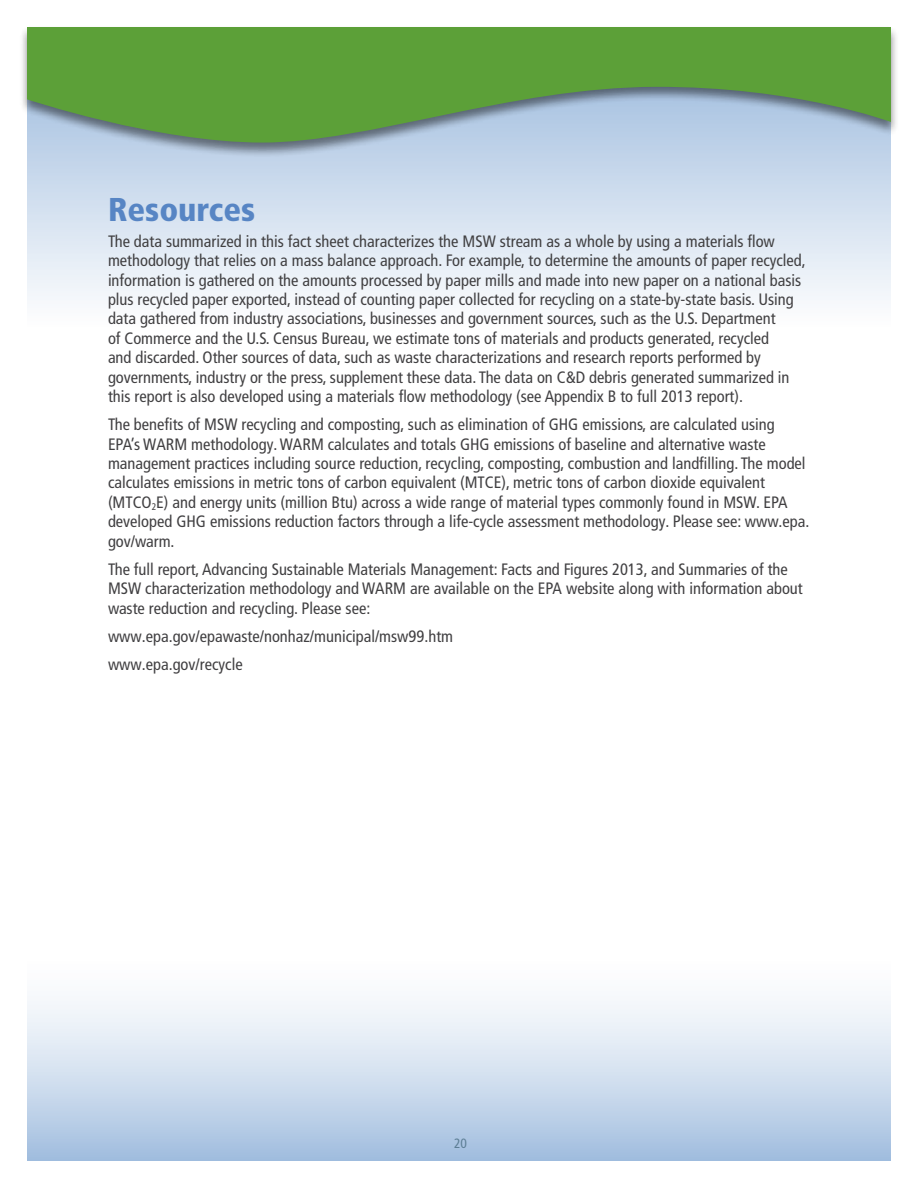
<style>
.page{position:relative;width:918px;height:1188px;background:#fff}
.page>*{position:absolute;margin:0;border:0;box-sizing:border-box;transform-origin:0 0}
.Heading1{font:900 condensed 33px "Frutiger LT Pro";color:#5785c4}
.Body{font:condensed 16.5px/19.4px "Frutiger LT Pro";color:#414042}
.t1{font:condensed 13.5px "Frutiger LT Pro";color:#5d7e95}
</style>
<div class="page">
<svg style="left:27px;top:157px;width:864px;height:143px;background:#dae5f2"></svg>
<div style="left:19px;top:26px;width:880px;height:131px;background:#000;opacity:.48"></div>
<svg style="left:27px;top:27px;width:864px;height:116px;background:#6ea55f"></svg>
<div style="left:27px;top:952px;width:864px;height:209px;background:linear-gradient(to bottom,#fff,#a8c2e1)"></div>
<p class="Heading1" style="left:108px;top:189px;width:149px">Resources</p>
<p class="Body" style="left:108px;top:231px;width:699px">The data summarized in this fact sheet characterizes the MSW stream as a whole by using a materials flow methodology that relies on a mass balance approach. For example, to determine the amounts of paper recycled, information is gathered on the amounts processed by paper mills and made into new paper on a national basis plus recycled paper exported, instead of counting paper collected for recycling on a state-by-state basis. Using data gathered from industry associations, businesses and government sources, such as the U.S. Department<br>of Commerce and the U.S. Census Bureau, we estimate tons of materials and products generated, recycled<br>and discarded. Other sources of data, such as waste characterizations and research reports performed by governments, industry or the press, supplement these data. The data on C&amp;D debris generated summarized in this report is also developed using a materials flow methodology (see Appendix B to full 2013 report).</p>
<p class="Body" style="left:108px;top:415px;width:703px">The benefits of MSW recycling and composting, such as elimination of GHG emissions, are calculated using EPA’s WARM methodology. WARM calculates and totals GHG emissions of baseline and alternative waste management practices including source reduction, recycling, composting, combustion and landfilling. The model calculates emissions in metric tons of carbon equivalent (MTCE), metric tons of carbon dioxide equivalent (MTCO<sub>2</sub>E) and energy units (million Btu) across a wide range of material types commonly found in MSW. EPA developed GHG emissions reduction factors through a life-cycle assessment methodology. Please see: www.epa. gov/warm.</p>
<p class="Body" style="left:108px;top:559px;width:696px">The full report, Advancing Sustainable Materials Management: Facts and Figures 2013, and Summaries of the<br>MSW characterization methodology and WARM are available on the EPA website along with information about waste reduction and recycling. Please see:</p>
<p class="Body" style="left:108px;top:626px;width:347px">www.epa.gov/epawaste/nonhaz/municipal/msw99.htm</p>
<p class="Body" style="left:108px;top:654px;width:136px">www.epa.gov/recycle</p>
<p class="t1" style="left:454px;top:1136px;width:14px">20</p>
</div>
